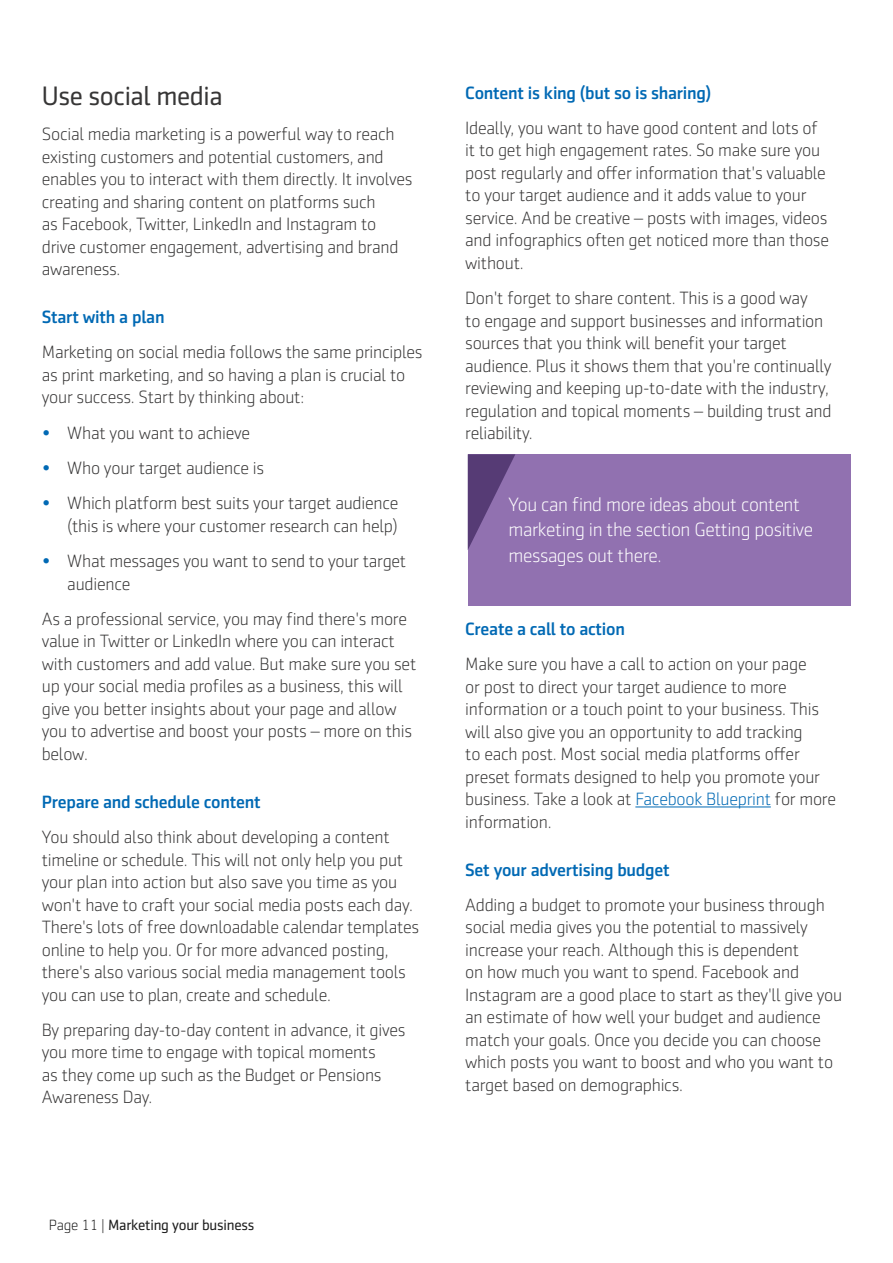
<style>
.page{position:relative;width:893px;height:1263px;background:#fff}
.page>*{position:absolute;margin:0;border:0;box-sizing:border-box;transform-origin:0 0}
.t1{font:27px "Sentico Sans DT";letter-spacing:-.015em;color:#373636}
.t2{font:300 19.5px/25.5px "Sentico Sans DT";letter-spacing:-.02em;color:#fff}
.t3{font:300 18px/22.5px "Sentico Sans DT";letter-spacing:-.015em;color:#373636}
.t4{font:500 18px "Sentico Sans DT";letter-spacing:-.015em;color:#0069b4}
.t5{font:15px "Sentico Sans DT";letter-spacing:-.015em;color:#1d1d1d}
.s1{color:#0069b4}
.s2{font-weight:300}
</style>
<div class="page">
<hr style="left:635px;top:806px;width:136px;height:1px;background:#0069b4">
<div style="left:468px;top:454px;width:382px;height:152px;background:#9171b0"></div>
<svg style="left:468px;top:454px;width:47px;height:95px"></svg>
<h1 class="t1" style="left:42px;top:81px;width:182px">Use social media</h1>
<p class="t3" style="left:42px;top:123px;width:372px">Social media marketing is a powerful way to reach existing customers and potential customers, and enables you to interact with them directly. It involves creating and sharing content on platforms such<br>as Facebook, Twitter, LinkedIn and Instagram to drive customer engagement, advertising and brand awareness.</p>
<p class="t4" style="left:42px;top:307px;width:124px">Start with a plan</p>
<p class="t3" style="left:42px;top:341px;width:382px">Marketing on social media follows the same principles as print marketing, and so having a plan is crucial to your success. Start by thinking about:</p>
<p class="t3" style="left:42px;top:422px;width:210px"><span class="s1">•</span> What you want to achieve</p>
<p class="t3" style="left:42px;top:457px;width:224px"><span class="s1">•</span> Who your target audience is</p>
<p class="t3" style="left:42px;top:492px;width:358px;text-align:right"><span class="s1">•</span> Which platform best suits your target audience (this is where your customer research can help)</p>
<p class="t3" style="left:67px;top:550px;width:340px;text-indent:-26px"><span class="s1">•</span> What messages you want to send to your target audience</p>
<p class="t3" style="left:42px;top:608px;width:376px">As a professional service, you may fnd there's more value in Twitter or LinkedIn where you can interact with customers and add value. But make sure you set up your social media profles as a business, this will give you better insights about your page and allow you to advertise and boost your posts – more on this below.</p>
<p class="t4" style="left:42px;top:792px;width:220px">Prepare and schedule content</p>
<p class="t3" style="left:42px;top:826px;width:379px">You should also think about developing a content timeline or schedule. This will not only help you put your plan into action but also save you time as you won't have to craft your social media posts each day.<br>There's lots of free downloadable calendar templates online to help you. Or for more advanced posting, there's also various social media management tools you can use to plan, create and schedule.</p>
<p class="t3" style="left:42px;top:1019px;width:365px">By preparing day-to-day content in advance, it gives you more time to engage with topical moments<br>as they come up such as the Budget or Pensions Awareness Day.</p>
<p class="t4" style="left:465px;top:82px;width:247px">Content is king (but so is sharing)</p>
<p class="t3" style="left:465px;top:117px;width:365px">Ideally, you want to have good content and lots of it to get high engagement rates. So make sure you post regularly and ofer information that's valuable to your target audience and it adds value to your service. And be creative – posts with images, videos and infographics often get noticed more than those without.</p>
<p class="t3" style="left:465px;top:287px;width:368px">Don't forget to share content. This is a good way<br>to engage and support businesses and information sources that you think will beneft your target audience. Plus it shows them that you're continually reviewing and keeping up-to-date with the industry, regulation and topical moments – building trust and reliability.</p>
<p class="t2" style="left:508px;top:491px;width:306px">You can fnd more ideas about content marketing in the section Getting positive messages out there.</p>
<p class="t4" style="left:465px;top:619px;width:161px">Create a call to action</p>
<p class="t3" style="left:465px;top:653px;width:372px">Make sure you have a call to action on your page<br>or post to direct your target audience to more information or a touch point to your business. This will also give you an opportunity to add tracking<br>to each post. Most social media platforms ofer preset formats designed to help you promote your business. Take a look at <span class="s1">Facebook Blueprint</span> for more information.</p>
<p class="t4" style="left:465px;top:859px;width:206px">Set your advertising budget</p>
<p class="t3" style="left:465px;top:894px;width:378px">Adding a budget to promote your business through social media gives you the potential to massively increase your reach. Although this is dependent<br>on how much you want to spend. Facebook and Instagram are a good place to start as they'll give you an estimate of how well your budget and audience match your goals. Once you decide you can choose which posts you want to boost and who you want to target based on demographics.</p>
<p class="t5" style="left:49px;top:1217px;width:207px"><span class="s2">Page 11 |</span> Marketing your business</p>
</div>
